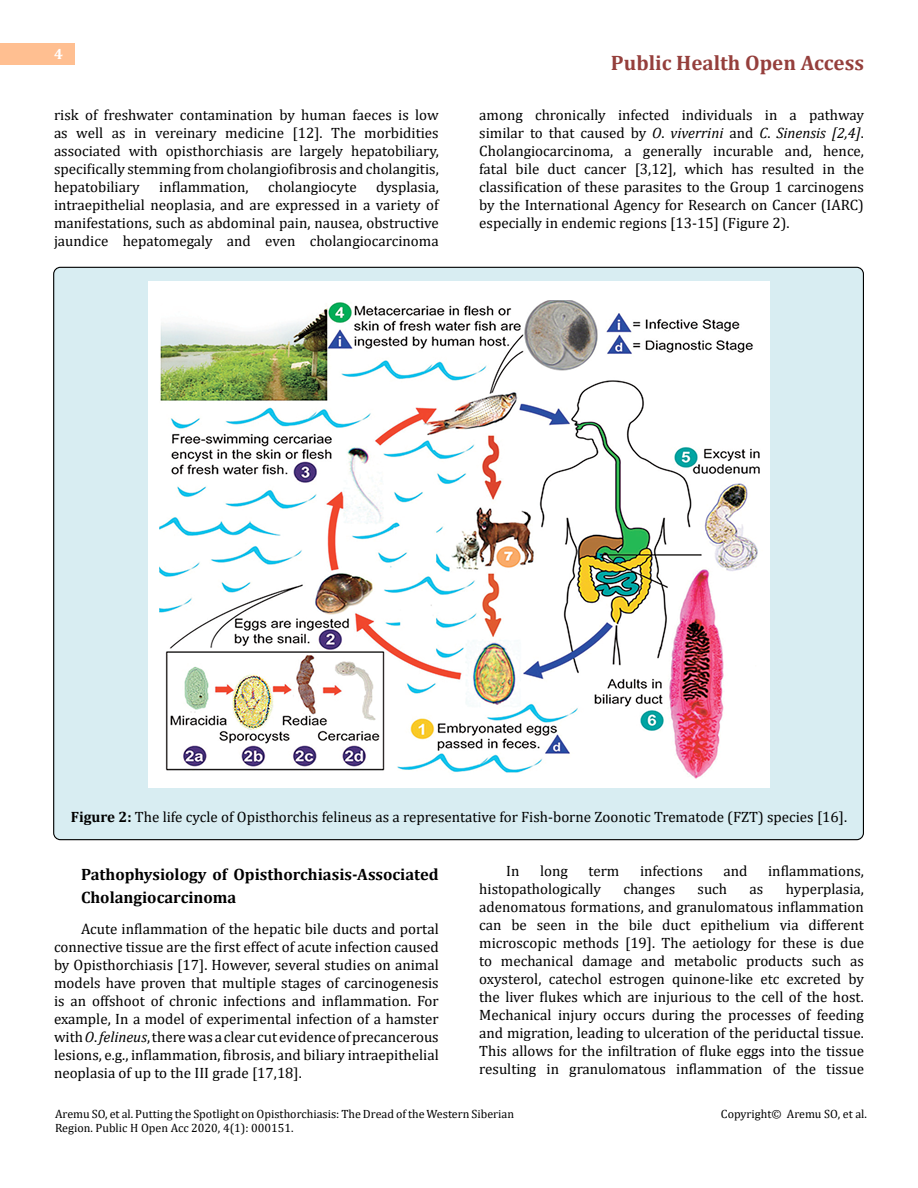
<style>
.page{position:relative;width:918px;height:1188px;background:#fff}
.page>*{position:absolute;margin:0;border:0;box-sizing:border-box;transform-origin:0 0}
.t1{font:700 21px "Cambria";color:#953f3c}
.t2{font:700 16.5px/22.5px "Cambria";color:#000}
.t3{font:15px/18px "Cambria";color:#000;text-align:justify}
.t4{font:700 15px "Cambria";color:#fff}
.t5{font:12px/14.4px "Cambria";color:#000}
.s1{font-style:italic}
.s2{font-weight:700}
</style>
<div class="page">
<div style="left:0;top:43px;width:75px;height:21px;background:#ffbf91"></div>
<div style="left:54px;top:267px;width:809px;height:573px;background:#d8edf2;border-radius:7px"></div>
<img style="left:149px;top:282px;width:620px;height:505px">
<p class="t4" style="left:54px;top:44px;width:10px">4</p>
<p class="t3" style="left:54px;top:105px;width:386px">risk of freshwater contamination by human faeces is low as well as in vereinary medicine [12]. The morbidities associated with opisthorchiasis are largely hepatobiliary, specifically stemming from cholangiofibrosis and cholangitis, hepatobiliary</p>
<p class="t3" style="left:159px;top:177px;width:91px">inflammation,</p>
<p class="t3" style="left:268px;top:177px;width:90px">cholangiocyte</p>
<p class="t3" style="left:54px;top:177px;width:386px;text-indent:322px">dysplasia, intraepithelial neoplasia, and are expressed in a variety of manifestations, such as abdominal pain, nausea, obstructive jaundice hepatomegaly and even cholangiocarcinoma</p>
<h1 class="t1" style="left:611px;top:48px;width:255px">Public Health Open Access</h1>
<p class="t3" style="left:479px;top:105px;width:386px">among chronically infected individuals in a pathway similar to that caused by <span class="s1">O</span>. <span class="s1">viverrini</span> and <span class="s1">C</span>. <span class="s1">Sinensis [2,4]</span>.<br>Cholangiocarcinoma, a generally incurable and, hence, fatal bile duct cancer [3,12], which has resulted in the classification of these parasites to the Group 1 carcinogens by the International Agency for Research on Cancer (IARC) especially in endemic regions [13-15] (Figure 2).</p>
<p class="t3" style="left:71px;top:807px;width:778px"><span class="s2">Figure 2:</span> The life cycle of Opisthorchis felineus as a representative for Fish-borne Zoonotic Trematode (FZT) species [16].</p>
<p class="t2" style="left:81px;top:863px;width:359px">Pathophysiology of Opisthorchiasis-Associated<br>Cholangiocarcinoma</p>
<p class="t3" style="left:54px;top:920px;width:386px;text-indent:27px">Acute inflammation of the hepatic bile ducts and portal connective tissue are the first effect of acute infection caused by Opisthorchiasis [17]. However, several studies on animal models have proven that multiple stages of carcinogenesis is an offshoot of chronic infections and inflammation. For example, In a model of experimental infection of a hamster with<span class="s1">O</span>.<span class="s1">felineus</span>, there was a clear cut evidence of precancerous lesions, e.g., inflammation, fibrosis, and biliary intraepithelial neoplasia of up to the III grade [17,18].</p>
<p class="t3" style="left:506px;top:861px;width:15px">In</p>
<p class="t3" style="left:540px;top:861px;width:29px">long</p>
<p class="t3" style="left:589px;top:861px;width:32px">term</p>
<p class="t3" style="left:640px;top:861px;width:64px">infections</p>
<p class="t3" style="left:724px;top:861px;width:26px">and</p>
<p class="t3" style="left:768px;top:861px;width:97px">inflammations,</p>
<p class="t3" style="left:479px;top:879px;width:123px">histopathologically</p>
<p class="t3" style="left:623px;top:879px;width:53px">changes</p>
<p class="t3" style="left:698px;top:879px;width:31px">such</p>
<p class="t3" style="left:750px;top:879px;width:15px">as</p>
<p class="t3" style="left:479px;top:879px;width:386px;text-indent:307px">hyperplasia, adenomatous formations, and granulomatous inflammation can be seen in the bile duct epithelium via different microscopic methods [19]. The aetiology for these is due to mechanical damage and metabolic products such as oxysterol, catechol estrogen quinone-like etc excreted by the liver flukes which are injurious to the cell of the host.<br>Mechanical injury occurs during the processes of feeding and migration, leading to ulceration of the periductal tissue.<br>This allows for the infiltration of fluke eggs into the tissue resulting in granulomatous inflammation of the tissue</p>
<p class="t5" style="left:55px;top:1106px;width:460px">Aremu SO, et al. Putting the Spotlight on Opisthorchiasis: The Dread of the Western Siberian<br>Region. Public H Open Acc 2020, 4(1): 000151.</p>
<p class="t5" style="left:721px;top:1106px;width:148px">Copyright© Aremu SO, et al.</p>
</div>
